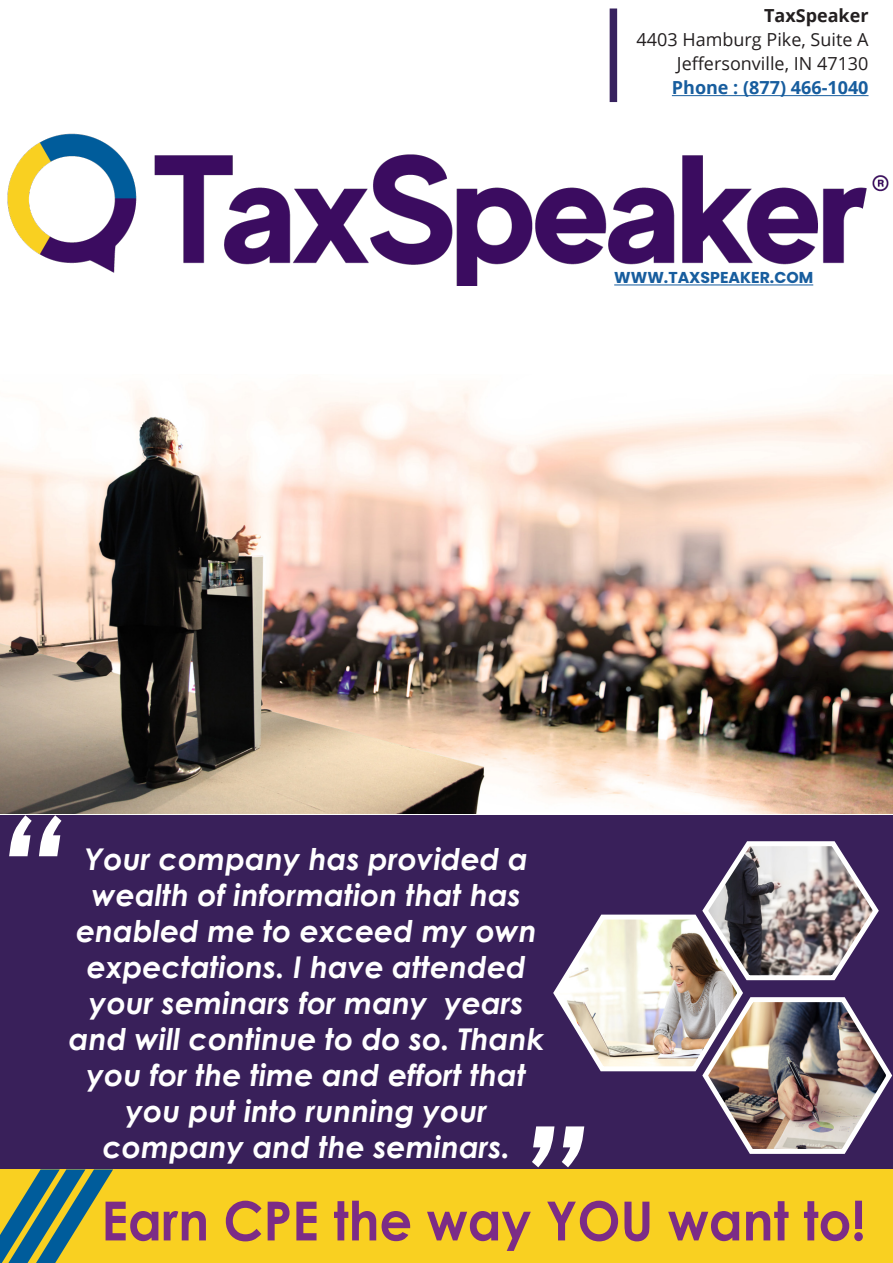
<style>
.page{position:relative;width:893px;height:1263px;background:#fff}
.page>*{position:absolute;margin:0;border:0;box-sizing:border-box;transform-origin:0 0}
.t1{font:italic 700 150px "Century Gothic";color:#fff}
.t2{font:700 54px "Century Gothic";color:#7c2c86;scale:.95 1}
.t3{font:italic 700 30px/36px "Century Gothic";color:#fff}
.t4{font:18px "Open Sans";color:#231f20}
.t5{font:700 18px "Open Sans";color:#175d9e}
.t6{font:700 18px "Open Sans";color:#231f20}
.t7{font:700 15.75px "Poppins";color:#175d9e}
</style>
<div class="page">
<div style="left:0;top:815px;width:893px;height:355px;background:#39205a"></div>
<div style="left:0;top:1169px;width:893px;height:94px;background:#f9d021"></div>
<svg style="left:0;top:1169px;width:113px;height:94px"></svg>
<img style="left:7px;top:133px;width:882px;height:153px">
<hr style="left:614px;top:285px;width:199px;height:1px;background:#175d9e">
<img style="left:0;top:387px;width:893px;height:426px">
<img style="left:553px;top:841px;width:340px;height:313px">
<hr style="left:672px;top:95px;width:196px;height:1px;background:#175d9e">
<div style="left:610px;top:9px;width:7px;height:93px;background:#37225e"></div>
<p class="t6" style="left:764px;top:3px;width:106px">TaxSpeaker</p>
<p class="t4" style="left:637px;top:27px;width:233px">4403 Hamburg Pike, Suite A</p>
<p class="t4" style="left:677px;top:51px;width:193px">Jeffersonville, IN 47130</p>
<p class="t5" style="left:672px;top:75px;width:198px">Phone : (877) 466-1040</p>
<p class="t7" style="left:614px;top:269px;width:201px">WWW.TAXSPEAKER.COM</p>
<p class="t1" style="left:-7px;top:757px;width:74px">“</p>
<p class="t3" style="left:85px;top:839px;width:444px">Your company has provided a wealth of information that has</p>
<p class="t3" style="left:69px;top:911px;width:477px;text-align:center">enabled me to exceed my own expectations. I have attended your seminars for many years and will continue to do so. Thank you for the time and effort that you put into running your</p>
<p class="t3" style="left:103px;top:1127px;width:409px">company and the seminars.</p>
<p class="t1" style="left:601px;top:1225px;width:73px;rotate:-180deg">“</p>
<p class="t2" style="left:101px;top:1180px;width:806px">Earn CPE the way YOU want to!</p>
</div>
